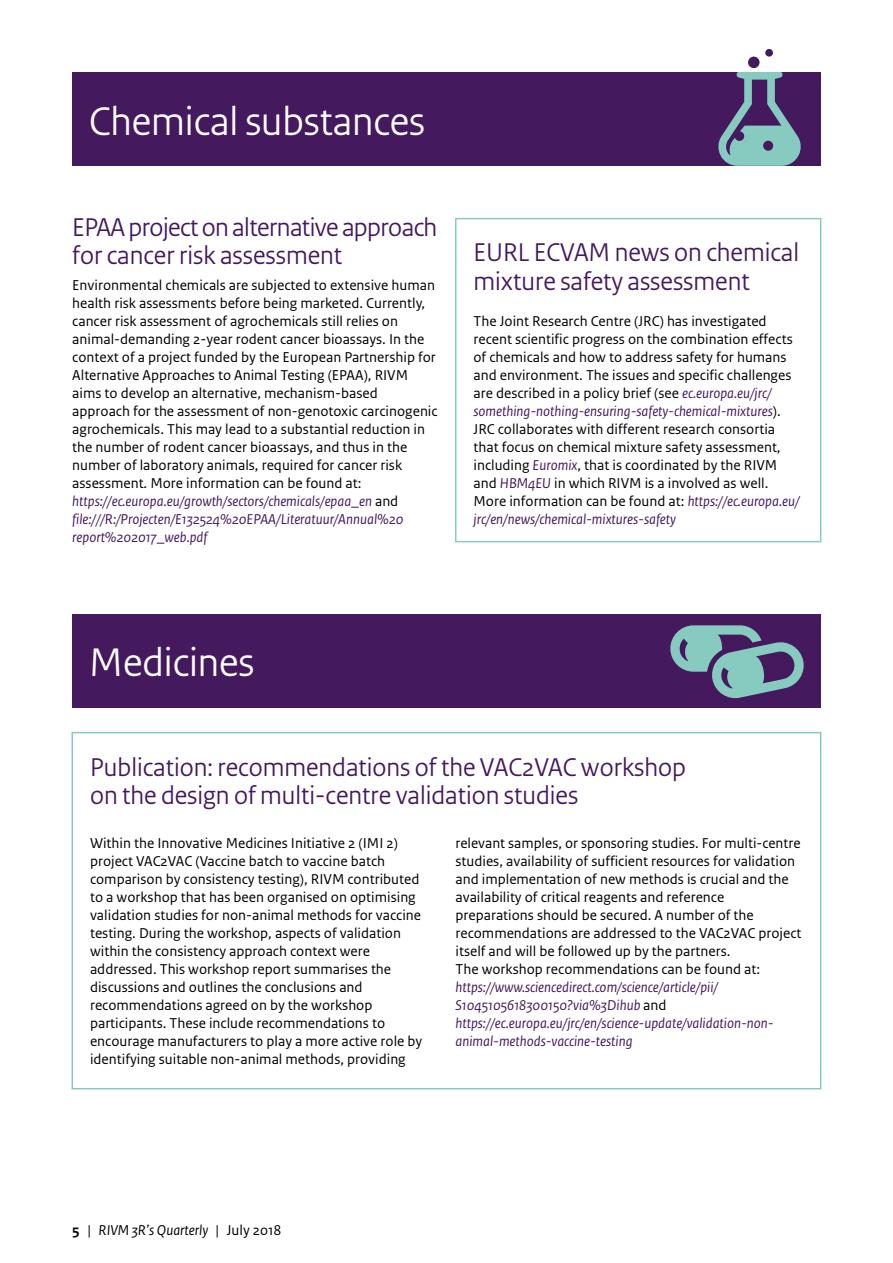
<style>
.page{position:relative;width:893px;height:1263px;background:#fff}
.page>*{position:absolute;margin:0;border:0;box-sizing:border-box;transform-origin:0 0}
.H2_kop{font:42px "Rijksoverheid Sans Heading";color:#fff}
.H3_05_RIVM_Paragraaf{font:27px/28.5px "Rijksoverheid Sans Heading";color:#44195e}
.H3_05_RIVM_Paragraaf-2{font:27px/28.5px "Rijksoverheid Sans Heading";letter-spacing:-.02em;color:#44195e}
._10_RIVM_Broodtekst{font:15px/18px "Rijksoverheid Sans Text";color:#000}
._10_RIVM_Broodtekst-2{font:italic 15px/18px "Rijksoverheid Sans Text";color:#44195e}
.t1{font:italic 15px "Rijksoverheid Sans Text";color:#000}
.s1{font-style:italic;color:#44195e}
.s2{font-style:normal;color:#000}
.s3{font-weight:700;font-style:normal}
.s4{font-style:normal}
</style>
<div class="page">
<div style="left:72px;top:72px;width:749px;height:94px;background:#44195e"></div>
<div style="left:748px;top:57px;width:11px;height:11px;background:#44195e;border-radius:50%"></div>
<div style="left:765px;top:49px;width:8px;height:8px;background:#44195e;border-radius:50%"></div>
<svg style="left:718px;top:72px;width:83px;height:94px"></svg>
<div style="left:455px;top:218px;width:366px;height:324px;border:2px solid #87cac0"></div>
<div style="left:72px;top:614px;width:749px;height:93px;background:#44195e"></div>
<svg style="left:670px;top:625px;width:134px;height:74px"></svg>
<div style="left:72px;top:732px;width:749px;height:357px;border:2px solid #87cac0"></div>
<h2 class="H2_kop" style="left:89px;top:97px;width:337px">Chemical substances</h2>
<h3 class="H3_05_RIVM_Paragraaf-2" style="left:72px;top:213px;width:367px">EPAA project on alternative approach for cancer risk assessment</h3>
<p class="_10_RIVM_Broodtekst" style="left:72px;top:276px;width:367px">Environmental chemicals are subjected to extensive human health risk assessments before being marketed. Currently, cancer risk assessment of agrochemicals still relies on animal-demanding 2-year rodent cancer bioassays. In the context of a project funded by the European Partnership for Alternative Approaches to Animal Testing (EPAA), RIVM aims to develop an alternative, mechanism-based approach for the assessment of non-genotoxic carcinogenic agrochemicals. This may lead to a substantial reduction in the number of rodent cancer bioassays, and thus in the number of laboratory animals, required for cancer risk assessment. More information can be found at: <span class="s1">https://ec.europa.eu/growth/sectors/chemicals/epaa_en</span> and <span class="s1">file:///R:/Projecten/E132524%20EPAA/Literatuur/Annual%20 report%202017_web.pdf</span></p>
<h3 class="H3_05_RIVM_Paragraaf" style="left:473px;top:239px;width:327px">EURL ECVAM news on chemical mixture safety assessment</h3>
<p class="_10_RIVM_Broodtekst" style="left:473px;top:312px;width:328px">The Joint Research Centre (JRC) has investigated recent scientific progress on the combination effects of chemicals and how to address safety for humans and environment. The issues and specific challenges are described in a policy brief (see <span class="s1">ec.europa.eu/jrc/ something-nothing-ensuring-safety-chemical-mixtures</span>).<br>JRC collaborates with different research consortia that focus on chemical mixture safety assessment, including <span class="s1">Euromix</span>, that is coordinated by the RIVM and <span class="s1">HBM4EU</span> in which RIVM is a involved as well.<br>More information can be found at: <span class="s1">https://ec.europa.eu/ jrc/en/news/chemical-mixtures-safety</span></p>
<h2 class="H2_kop" style="left:89px;top:638px;width:167px">Medicines</h2>
<h3 class="H3_05_RIVM_Paragraaf" style="left:90px;top:753px;width:597px">Publication: recommendations of the VAC2VAC workshop on the design of multi-centre validation studies</h3>
<p class="_10_RIVM_Broodtekst" style="left:90px;top:834px;width:334px">Within the Innovative Medicines Initiative 2 (IMI 2) project VAC2VAC (Vaccine batch to vaccine batch comparison by consistency testing), RIVM contributed to a workshop that has been organised on optimising validation studies for non-animal methods for vaccine testing. During the workshop, aspects of validation within the consistency approach context were addressed. This workshop report summarises the discussions and outlines the conclusions and recommendations agreed on by the workshop participants. These include recommendations to encourage manufacturers to play a more active role by identifying suitable non-animal methods, providing</p>
<p class="_10_RIVM_Broodtekst" style="left:455px;top:834px;width:347px">relevant samples, or sponsoring studies. For multi-centre studies, availability of sufficient resources for validation and implementation of new methods is crucial and the availability of critical reagents and reference preparations should be secured. A number of the recommendations are addressed to the VAC2VAC project itself and will be followed up by the partners.<br>The workshop recommendations can be found at:</p>
<p class="_10_RIVM_Broodtekst-2" style="left:455px;top:978px;width:264px">https://www.sciencedirect.com/science/article/pii/<br>S1045105618300150?via%3Dihub <span class="s2">and</span></p>
<p class="_10_RIVM_Broodtekst-2" style="left:455px;top:1014px;width:320px">https://ec.europa.eu/jrc/en/science-update/validation-non&shy;animal-methods-vaccine-testing</p>
<p class="t1" style="left:72px;top:1221px;width:211px"><span class="s3">5</span> <span class="s4">|</span> RIVM 3R’s Quarterly <span class="s4">| July 2018</span></p>
</div>
